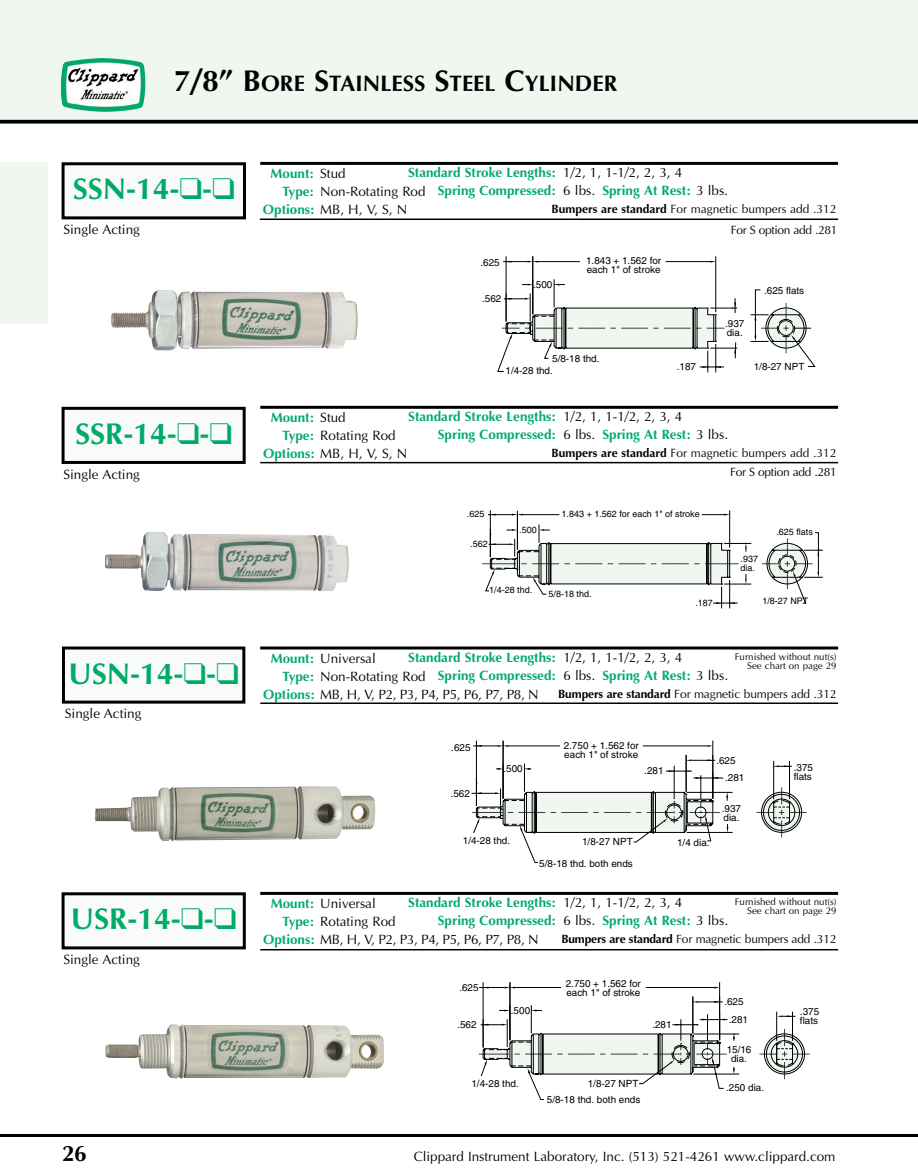
<style>
.page{position:relative;width:918px;height:1173px;background:#fff}
.page>*{position:absolute;margin:0;border:0;box-sizing:border-box;transform-origin:0 0}
.t1{font:700 30px "Optima";color:#00aa6c}
.t2{font:700 22.5px "Optima";color:#000}
.t3{font:700 13.5px/18px "Optima";color:#00aa6c}
.t4{font:13.5px "Optima";color:#000}
.t5{font:13.5px "Optima";letter-spacing:-.03em;color:#000}
.t6{font:12px "Optima";letter-spacing:-.01em;color:#000}
.t7{font:12px "Optima";letter-spacing:-.03em;color:#000}
.t8{font:9.9px/9px "Helvetica";color:#000}
.t9{font:9.75px/9px "Optima";color:#000;text-align:right}
.t10{font:9px/9px "Helvetica";color:#000}
.s1{font-size:30px}
.s2{font-weight:400;color:#000}
.s3{font-weight:700;color:#00aa6c}
.s4{font-weight:700}
</style>
<div class="page">
<div style="left:0;top:0;width:918px;height:121px;background:#f0f7f1"></div>
<svg style="left:0;top:120px;width:918px;height:4px;background:#1a1a1a"></svg>
<img style="left:61px;top:58px;width:84px;height:54px">
<hr style="left:0;top:1134px;width:918px;height:3px;background:#000">
<div style="left:0;top:162px;width:47px;height:162px;background:#f0f7f1"></div>
<div style="left:63px;top:164px;width:181px;height:54px;background:#f8fbf8"></div>
<div style="left:62px;top:162px;width:184px;height:57px;border:3px solid #000"></div>
<hr style="left:260px;top:162px;width:578px;height:3px;background:#000">
<svg style="left:497px;top:256px;width:319px;height:117px"></svg>
<hr style="left:260px;top:219px;width:578px;height:1px;background:#000">
<div style="left:63px;top:408px;width:181px;height:54px;background:#f8fbf8"></div>
<div style="left:62px;top:407px;width:184px;height:57px;border:3px solid #000"></div>
<hr style="left:260px;top:406px;width:578px;height:3px;background:#000">
<hr style="left:729px;top:510px;width:1px;height:38px;background:#000">
<hr style="left:523px;top:514px;width:36px;height:1px;background:#000">
<svg style="left:702px;top:514px;width:28px;height:2px"></svg>
<hr style="left:517px;top:511px;width:1px;height:39px;background:#000">
<hr style="left:490px;top:510px;width:1px;height:47px;background:#000">
<svg style="left:488px;top:514px;width:35px;height:2px"></svg>
<hr style="left:517px;top:514px;width:1px;height:36px;background:#000">
<svg style="left:482px;top:525px;width:341px;height:83px"></svg>
<hr style="left:260px;top:462px;width:578px;height:1px;background:#000">
<div style="left:63px;top:648px;width:181px;height:54px;background:#f8fbf8"></div>
<div style="left:62px;top:647px;width:183px;height:57px;border:3px solid #000"></div>
<svg style="left:260px;top:646px;width:578px;height:4px;background:#3f3f3f"></svg>
<hr style="left:713px;top:741px;width:1px;height:58px;background:#000">
<hr style="left:643px;top:746px;width:65px;height:1px;background:#000">
<hr style="left:509px;top:746px;width:51px;height:1px;background:#000">
<hr style="left:686px;top:755px;width:1px;height:37px;background:#000">
<hr style="left:503px;top:741px;width:1px;height:58px;background:#000">
<hr style="left:476px;top:741px;width:1px;height:65px;background:#000">
<svg style="left:473px;top:745px;width:36px;height:2px"></svg>
<svg style="left:471px;top:759px;width:336px;height:104px"></svg>
<hr style="left:260px;top:703px;width:578px;height:1px;background:#000">
<div style="left:63px;top:894px;width:181px;height:54px;background:#f8fbf8"></div>
<div style="left:62px;top:892px;width:184px;height:57px;border:3px solid #000"></div>
<hr style="left:260px;top:892px;width:578px;height:3px;background:#000">
<hr style="left:719px;top:982px;width:1px;height:58px;background:#000">
<hr style="left:646px;top:987px;width:68px;height:1px;background:#000">
<hr style="left:515px;top:987px;width:46px;height:1px;background:#000">
<hr style="left:510px;top:982px;width:1px;height:58px;background:#000">
<hr style="left:483px;top:982px;width:1px;height:66px;background:#000">
<svg style="left:479px;top:987px;width:36px;height:2px"></svg>
<svg style="left:479px;top:996px;width:331px;height:104px"></svg>
<hr style="left:260px;top:949px;width:578px;height:1px;background:#000">
<img style="left:111px;top:290px;width:247px;height:61px">
<img style="left:105px;top:532px;width:244px;height:59px">
<img style="left:95px;top:786px;width:281px;height:55px">
<img style="left:106px;top:1024px;width:278px;height:55px">
<h2 class="t2" style="left:174px;top:74px;width:445px"><span class="s1">7/8” B</span>ORE <span class="s1">S</span>TAINLESS <span class="s1">S</span>TEEL <span class="s1">C</span>YLINDER</h2>
<h1 class="t1" style="left:73px;top:177px;width:164px">SSN-14-❑-❑</h1>
<p class="t4" style="left:63px;top:224px;width:78px">Single Acting</p>
<h1 class="t1" style="left:75px;top:421px;width:159px">SSR-14-❑-❑</h1>
<p class="t4" style="left:63px;top:469px;width:78px">Single Acting</p>
<h1 class="t1" style="left:68px;top:661px;width:172px">USN-14-❑-❑</h1>
<p class="t4" style="left:65px;top:708px;width:78px">Single Acting</p>
<h1 class="t1" style="left:71px;top:907px;width:167px">USR-14-❑-❑</h1>
<p class="t4" style="left:63px;top:953px;width:78px">Single Acting</p>
<p class="t3" style="left:438px;top:165px;width:292px;text-indent:-30px">Standard Stroke Lengths: <span class="s2">1/2, 1, 1-1/2, 2, 3, 4<br></span>Spring Compressed: <span class="s2">6 lbs.</span> Spring At Rest: <span class="s2">3 lbs.</span></p>
<p class="t3" style="left:271px;top:165px;width:77px">Mount: <span class="s2">Stud</span></p>
<p class="t4" style="left:282px;top:186px;width:145px"><span class="s3">Type:</span> Non-Rotating Rod</p>
<p class="t4" style="left:263px;top:204px;width:146px"><span class="s3">Options:</span> MB, H, V, S, N</p>
<p class="t6" style="left:552px;top:204px;width:287px"><span class="s4">Bumpers are standard</span> For magnetic bumpers add .312</p>
<p class="t8" style="left:481px;top:259px;width:21px">.625</p>
<p class="t8" style="left:586px;top:257px;width:77px">1.843 + 1.562 for each 1" of stroke</p>
<p class="t8" style="left:533px;top:281px;width:21px">.500</p>
<p class="t8" style="left:482px;top:295px;width:21px">.562</p>
<p class="t8" style="left:552px;top:355px;width:49px">5/8-18 thd.</p>
<p class="t8" style="left:506px;top:367px;width:49px">1/4-28 thd.</p>
<p class="t7" style="left:731px;top:225px;width:108px">For S option add .281</p>
<p class="t8" style="left:725px;top:320px;width:21px">.937 dia.</p>
<p class="t8" style="left:764px;top:287px;width:42px">.625 flats</p>
<p class="t8" style="left:677px;top:363px;width:21px">.187</p>
<p class="t8" style="left:754px;top:363px;width:52px">1/8-27 NPT</p>
<p class="t3" style="left:438px;top:409px;width:292px;text-indent:-30px">Standard Stroke Lengths: <span class="s2">1/2, 1, 1-1/2, 2, 3, 4<br></span>Spring Compressed: <span class="s2">6 lbs.</span> Spring At Rest: <span class="s2">3 lbs.</span></p>
<p class="t3" style="left:271px;top:409px;width:77px">Mount: <span class="s2">Stud</span></p>
<p class="t4" style="left:282px;top:429px;width:115px"><span class="s3">Type:</span> Rotating Rod</p>
<p class="t4" style="left:263px;top:447px;width:146px"><span class="s3">Options:</span> MB, H, V, S, N</p>
<p class="t6" style="left:552px;top:448px;width:287px"><span class="s4">Bumpers are standard</span> For magnetic bumpers add .312</p>
<p class="t7" style="left:730px;top:467px;width:108px">For S option add .281</p>
<p class="t10" style="left:467px;top:510px;width:19px">.625</p>
<p class="t10" style="left:470px;top:540px;width:19px">.562</p>
<p class="t10" style="left:519px;top:527px;width:19px">.500</p>
<p class="t10" style="left:562px;top:510px;width:140px">1.843 + 1.562 for each 1" of stroke</p>
<p class="t10" style="left:776px;top:528px;width:38px">.625 flats</p>
<p class="t10" style="left:741px;top:555px;width:19px">.937 dia.</p>
<p class="t10" style="left:489px;top:586px;width:45px">1/4-28 thd.</p>
<p class="t10" style="left:549px;top:590px;width:45px">5/8-18 thd.</p>
<p class="t10" style="left:695px;top:599px;width:19px">.187</p>
<p class="t10" style="left:762px;top:598px;width:48px">1/8-27 NPT</p>
<p class="t3" style="left:438px;top:650px;width:292px;text-indent:-30px">Standard Stroke Lengths: <span class="s2">1/2, 1, 1-1/2, 2, 3, 4<br></span>Spring Compressed: <span class="s2">6 lbs.</span> Spring At Rest: <span class="s2">3 lbs.</span></p>
<p class="t4" style="left:271px;top:652px;width:107px"><span class="s3">Mount:</span> Universal</p>
<p class="t4" style="left:282px;top:670px;width:145px"><span class="s3">Type:</span> Non-Rotating Rod</p>
<p class="t5" style="left:263px;top:688px;width:277px"><span class="s3">Options:</span> MB, H, V, P2, P3, P4, P5, P6, P7, P8, N</p>
<p class="t9" style="left:735px;top:653px;width:103px">Furnished without nut(s)<br>See chart on page 29</p>
<p class="t6" style="left:558px;top:689px;width:280px"><span class="s4">Bumpers are standard</span> For magnetic bumpers add .312</p>
<p class="t8" style="left:451px;top:744px;width:21px">.625</p>
<p class="t8" style="left:451px;top:790px;width:21px">.562</p>
<p class="t8" style="left:503px;top:765px;width:21px">.500</p>
<p class="t8" style="left:463px;top:837px;width:49px">1/4-28 thd.</p>
<p class="t8" style="left:564px;top:742px;width:77px">2.750 + 1.562 for each 1" of stroke</p>
<p class="t8" style="left:644px;top:767px;width:21px">.281</p>
<p class="t8" style="left:725px;top:753px;width:21px;line-height:16.5px;text-indent:-9px">.625 .281</p>
<p class="t8" style="left:794px;top:764px;width:21px">.375 flats</p>
<p class="t8" style="left:722px;top:805px;width:21px">.937 dia.</p>
<p class="t8" style="left:582px;top:837px;width:52px">1/8-27 NPT</p>
<p class="t8" style="left:677px;top:839px;width:34px">1/4 dia.</p>
<p class="t8" style="left:539px;top:860px;width:95px">5/8-18 thd. both ends</p>
<p class="t3" style="left:438px;top:895px;width:292px;text-indent:-30px">Standard Stroke Lengths: <span class="s2">1/2, 1, 1-1/2, 2, 3, 4<br></span>Spring Compressed: <span class="s2">6 lbs.</span> Spring At Rest: <span class="s2">3 lbs.</span></p>
<p class="t4" style="left:271px;top:897px;width:107px"><span class="s3">Mount:</span> Universal</p>
<p class="t4" style="left:282px;top:915px;width:115px"><span class="s3">Type:</span> Rotating Rod</p>
<p class="t5" style="left:263px;top:933px;width:277px"><span class="s3">Options:</span> MB, H, V, P2, P3, P4, P5, P6, P7, P8, N</p>
<p class="t9" style="left:735px;top:898px;width:103px">Furnished without nut(s)<br>See chart on page 29</p>
<p class="t6" style="left:561px;top:934px;width:277px"><span class="s4">Bumpers are standard</span> For magnetic bumpers add .312</p>
<p class="t8" style="left:459px;top:984px;width:21px">.625</p>
<p class="t8" style="left:457px;top:1021px;width:21px">.562</p>
<p class="t8" style="left:511px;top:1007px;width:21px">.500</p>
<p class="t8" style="left:566px;top:980px;width:77px">2.750 + 1.562 for each 1" of stroke</p>
<p class="t8" style="left:652px;top:1021px;width:21px">.281</p>
<p class="t8" style="left:724px;top:998px;width:21px">.625</p>
<p class="t8" style="left:729px;top:1016px;width:21px">.281</p>
<p class="t8" style="left:727px;top:1046px;width:26px;text-align:center">15/16 dia.</p>
<p class="t8" style="left:800px;top:1008px;width:21px">.375 flats</p>
<p class="t8" style="left:471px;top:1080px;width:49px">1/4-28 thd.</p>
<p class="t8" style="left:588px;top:1079px;width:52px">1/8-27 NPT</p>
<p class="t8" style="left:726px;top:1084px;width:39px">.250 dia.</p>
<p class="t8" style="left:547px;top:1096px;width:95px">5/8-18 thd. both ends</p>
<h2 class="t2" style="left:62px;top:1144px;width:27px">26</h2>
<p class="t4" style="left:414px;top:1151px;width:423px">Clippard Instrument Laboratory, Inc. (513) 521-4261 www.clippard.com</p>
</div>
